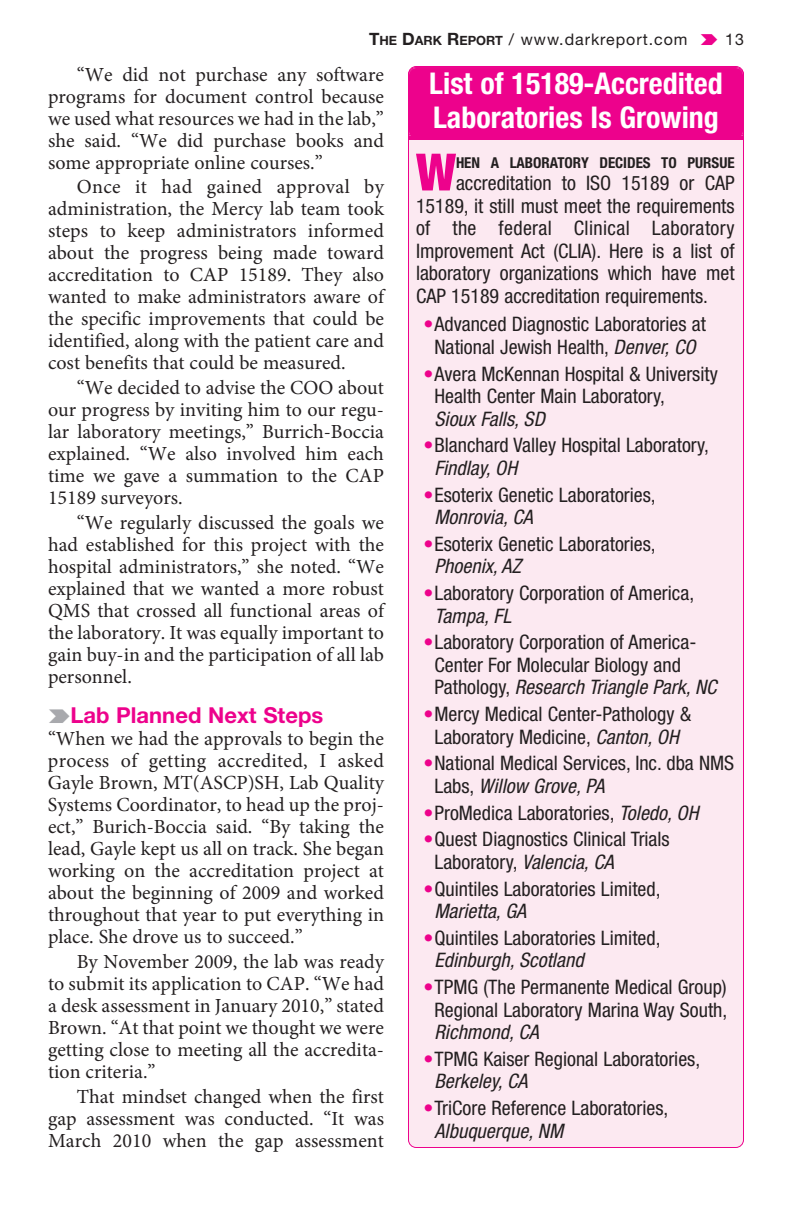
<style>
.page{position:relative;width:792px;height:1224px;background:#fff}
.page>*{position:absolute;margin:0;border:0;box-sizing:border-box;transform-origin:0 0}
.t1{font:900 condensed 51.4px "Helvetica Neue";color:#ed028c}
.t2{font:700 condensed 30px/34px "Helvetica Neue";color:#fff}
.t3{font:22px "Helvetica Neue Bold TT";color:#ed028c}
.t4{font:20px/22px "Minion Pro";color:#231f20;text-align:justify}
.t5{font:condensed 20px/22.4px "Helvetica Neue";color:#231f20}
.t6{font:italic condensed 20px "Helvetica Neue";letter-spacing:.005em;color:#231f20}
.t7{font:16px "Helvetica Neue";letter-spacing:.06em;color:#231f20}
.t8{font:700 condensed 15px "Helvetica Neue";color:#231f20}
.s1{font-weight:700;font-size:17px}
.s2{font-weight:700;font-size:12.8px}
.s3{font-weight:700;color:#ed028c}
.s4{font-style:italic}
</style>
<div class="page">
<div style="left:409px;top:67px;width:334px;height:1080px;background:#fce9f1;border-radius:7px"></div>
<div style="left:408px;top:66px;width:336px;height:1082px;border:2px solid #ed028c;border-radius:8px"></div>
<div style="left:409px;top:68px;width:334px;height:70px;background:#ed028c;border-radius:7px"></div>
<div style="left:408px;top:67px;width:336px;height:72px;border:2px solid #ed028c;border-radius:8px"></div>
<hr style="left:408px;top:137px;width:336px;height:3px;background:#ed028c">
<p class="t7" style="left:369px;top:33px;width:320px"><span class="s1">T</span><span class="s2">HE</span> <span class="s1">D</span><span class="s2">ARK</span> <span class="s1">R</span><span class="s2">EPORT</span> / www.darkreport.com</p>
<p class="t7" style="left:725px;top:33px;width:20px">13</p>
<p class="t4" style="left:48px;top:65px;width:338px;text-indent:29px">“We did not purchase any software programs for document control because we used what resources we had in the lab,” she said. “We did purchase books and some appropriate online courses.”</p>
<p class="t4" style="left:48px;top:178px;width:338px;text-indent:29px">Once it had gained approval by administration, the Mercy lab team took steps to keep administrators informed about the progress being made toward accreditation to CAP 15189. They also wanted to make administrators aware of the specific improvements that could be identified, along with the patient care and cost benefits that could be measured.</p>
<p class="t4" style="left:48px;top:378px;width:338px;text-indent:29px">“We decided to advise the COO about our progress by inviting him to our regu&shy;lar laboratory meetings,” Burrich-Boccia explained. “We also involved him each time we gave a summation to the CAP 15189 surveyors.</p>
<p class="t4" style="left:48px;top:513px;width:338px;text-indent:29px">“We regularly discussed the goals we had established for this project with the hospital administrators,” she noted. “We explained that we wanted a more robust QMS that crossed all functional areas of the laboratory. It was equally important to gain buy-in and the participation of all lab personnel.</p>
<p class="t3" style="left:70px;top:707px;width:254px">Lab Planned Next Steps</p>
<p class="t4" style="left:48px;top:729px;width:338px">“When we had the approvals to begin the process of getting accredited, I asked Gayle Brown, MT(ASCP)SH, Lab Quality Systems Coordinator, to head up the proj&shy;ect,” Burich-Boccia said. “By taking the lead, Gayle kept us all on track. She began working on the accreditation project at about the beginning of 2009 and worked throughout that year to put everything in place. She drove us to succeed.”</p>
<p class="t4" style="left:48px;top:952px;width:338px;text-indent:29px">By November 2009, the lab was ready to submit its application to CAP. “We had a desk assessment in January 2010,” stated Brown. “At that point we thought we were getting close to meeting all the accredita&shy;tion criteria.”</p>
<p class="t4" style="left:48px;top:1087px;width:338px;text-indent:29px">That mindset changed when the first gap assessment was conducted. “It was March 2010 when the gap assessment</p>
<h2 class="t2" style="left:429px;top:69px;width:295px">List of 15189-Accredited<br>Laboratories Is Growing</h2>
<h1 class="t1" style="left:416px;top:154px;width:42px">W</h1>
<p class="t8" style="left:456px;top:157px;width:280px">HEN A LABORATORY DECIDES TO PURSUE</p>
<p class="t5" style="left:416px;top:174px;width:320px;text-align:justify;text-indent:40px">accreditation to ISO 15189 or CAP 15189, it still must meet the requirements of the federal Clinical Laboratory Improvement Act (CLIA). Here is a list of laboratory organizations which have met CAP 15189 accreditation requirements.</p>
<p class="t5" style="left:424px;top:315px;width:284px;text-align:center"><span class="s3">•</span>Advanced Diagnostic Laboratories at<br>National Jewish Health, <span class="s4">Denver, CO</span></p>
<p class="t5" style="left:435px;top:364px;width:285px;text-indent:-11px"><span class="s3">•</span>Avera McKennan Hospital &amp; University<br>Health Center Main Laboratory,</p>
<p class="t6" style="left:435px;top:411px;width:112px">Sioux Falls, SD</p>
<p class="t5" style="left:435px;top:436px;width:276px;text-indent:-11px"><span class="s3">•</span>Blanchard Valley Hospital Laboratory,<br><span class="s4">Findlay, OH</span></p>
<p class="t5" style="left:435px;top:485px;width:223px;text-indent:-11px"><span class="s3">•</span>Esoterix Genetic Laboratories,<br><span class="s4">Monrovia, CA</span></p>
<p class="t5" style="left:435px;top:534px;width:223px;text-indent:-11px"><span class="s3">•</span>Esoterix Genetic Laboratories,<br><span class="s4">Phoenix, AZ</span></p>
<p class="t5" style="left:435px;top:584px;width:261px;text-indent:-11px"><span class="s3">•</span>Laboratory Corporation of America,<br><span class="s4">Tampa, FL</span></p>
<p class="t5" style="left:435px;top:633px;width:284px;text-indent:-11px"><span class="s3">•</span>Laboratory Corporation of America-<br>Center For Molecular Biology and<br>Pathology, <span class="s4">Research Triangle Park, NC</span></p>
<p class="t5" style="left:424px;top:705px;width:269px;text-align:center"><span class="s3">•</span>Mercy Medical Center-Pathology &amp;<br>Laboratory Medicine, <span class="s4">Canton, OH</span></p>
<p class="t5" style="left:435px;top:754px;width:301px;text-indent:-11px"><span class="s3">•</span>National Medical Services, Inc. dba NMS<br>Labs, <span class="s4">Willow Grove, PA</span></p>
<p class="t5" style="left:424px;top:803px;width:276px"><span class="s3">•</span>ProMedica Laboratories, <span class="s4">Toledo, OH</span></p>
<p class="t5" style="left:435px;top:830px;width:237px;text-indent:-11px"><span class="s3">•</span>Quest Diagnostics Clinical Trials<br>Laboratory, <span class="s4">Valencia, CA</span></p>
<p class="t5" style="left:435px;top:879px;width:227px;text-indent:-11px"><span class="s3">•</span>Quintiles Laboratories Limited,<br><span class="s4">Marietta, GA</span></p>
<p class="t5" style="left:435px;top:928px;width:227px;text-indent:-11px"><span class="s3">•</span>Quintiles Laboratories Limited,<br><span class="s4">Edinburgh, Scotland</span></p>
<p class="t5" style="left:424px;top:978px;width:305px;text-align:center"><span class="s3">•</span>TPMG (The Permanente Medical Group)<br>Regional Laboratory Marina Way South,</p>
<p class="t6" style="left:435px;top:1025px;width:106px">Richmond, CA</p>
<p class="t5" style="left:435px;top:1049px;width:267px;text-indent:-11px"><span class="s3">•</span>TPMG Kaiser Regional Laboratories,<br><span class="s4">Berkeley, CA</span></p>
<p class="t5" style="left:435px;top:1099px;width:235px;text-indent:-11px"><span class="s3">•</span>TriCore Reference Laboratories,<br><span class="s4">Albuquerque, NM</span></p>
</div>
